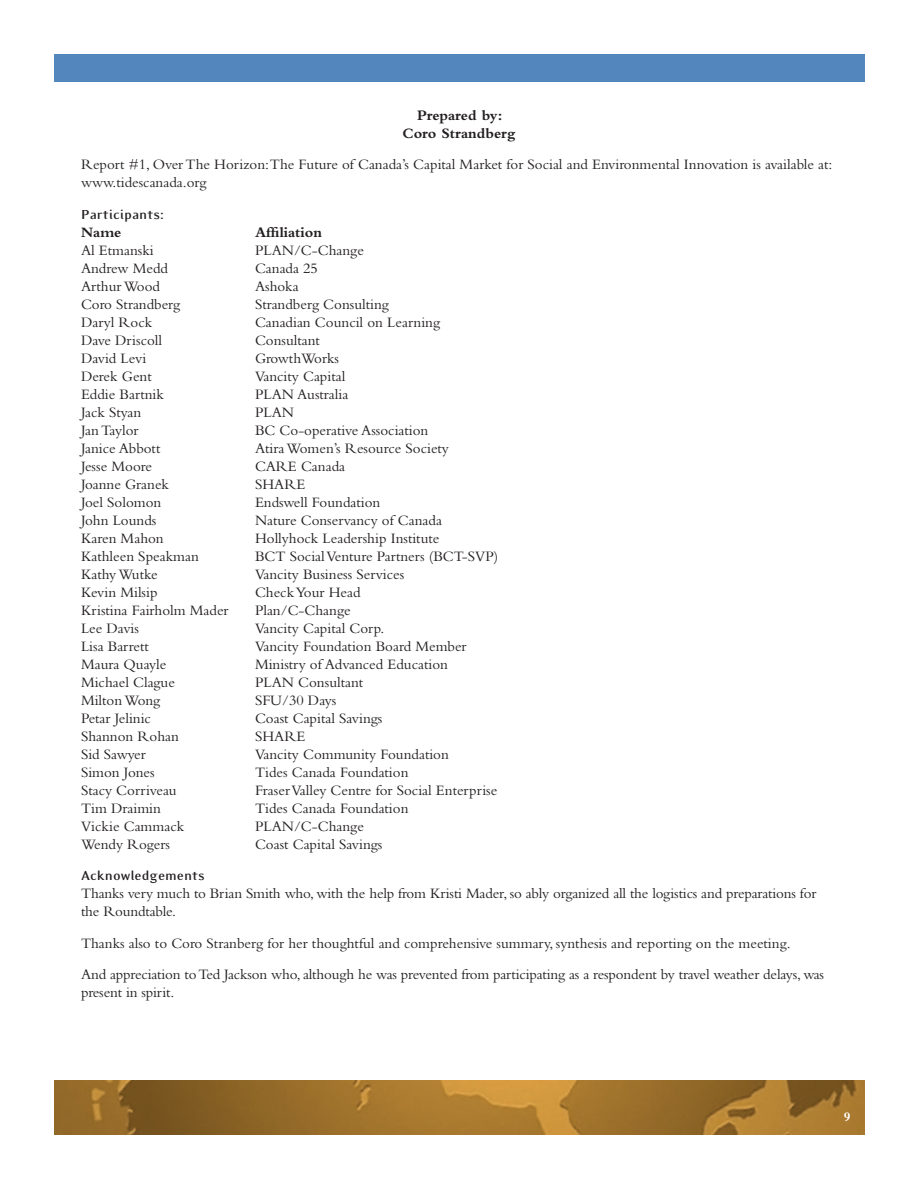
<style>
.page{position:relative;width:918px;height:1188px;background:#fff}
.page>*{position:absolute;margin:0;border:0;box-sizing:border-box;transform-origin:0 0}
.t1{font:15px/18px "Bembo";color:#231f20}
.t2{font:700 15px/18px "Bembo";color:#231f20;text-align:center}
.t3{font:700 15px "Eidetic Modern";color:#231f20}
.t4{font:700 13.5px "Bembo";color:#fff}
</style>
<div class="page">
<div style="left:54px;top:54px;width:810px;height:27px;background:#5286bd"></div>
<img style="left:54px;top:1080px;width:810px;height:54px">
<p class="t2" style="left:403px;top:106px;width:114px">Prepared by:<br>Coro Strandberg</p>
<p class="t1" style="left:81px;top:155px;width:753px">Report #1, Over The Horizon:The Future of Canada’s Capital Market for Social and Environmental Innovation is available at: www.tidescanada.org</p>
<p class="t3" style="left:81px;top:206px;width:84px">Participants:</p>
<p class="t2" style="left:81px;top:223px;width:42px">Name</p>
<p class="t2" style="left:255px;top:223px;width:69px">Affiliation</p>
<p class="t1" style="left:81px;top:241px;width:74px">Al Etmanski</p>
<p class="t1" style="left:255px;top:241px;width:110px">PLAN/C-Change</p>
<p class="t1" style="left:81px;top:259px;width:89px">Andrew Medd</p>
<p class="t1" style="left:255px;top:259px;width:64px">Canada 25</p>
<p class="t1" style="left:81px;top:277px;width:81px">Arthur Wood</p>
<p class="t1" style="left:255px;top:277px;width:45px">Ashoka</p>
<p class="t1" style="left:81px;top:295px;width:101px">Coro Strandberg</p>
<p class="t1" style="left:255px;top:295px;width:135px">Strandberg Consulting</p>
<p class="t1" style="left:81px;top:313px;width:73px">Daryl Rock</p>
<p class="t1" style="left:255px;top:313px;width:187px">Canadian Council on Learning</p>
<p class="t1" style="left:81px;top:331px;width:83px">Dave Driscoll</p>
<p class="t1" style="left:255px;top:331px;width:67px">Consultant</p>
<p class="t1" style="left:81px;top:349px;width:67px">David Levi</p>
<p class="t1" style="left:255px;top:349px;width:86px">GrowthWorks</p>
<p class="t1" style="left:81px;top:367px;width:72px">Derek Gent</p>
<p class="t1" style="left:255px;top:367px;width:92px">Vancity Capital</p>
<p class="t1" style="left:81px;top:385px;width:84px">Eddie Bartnik</p>
<p class="t1" style="left:255px;top:385px;width:95px">PLAN Australia</p>
<p class="t1" style="left:81px;top:403px;width:62px">Jack Styan</p>
<p class="t1" style="left:255px;top:403px;width:41px">PLAN</p>
<p class="t1" style="left:81px;top:421px;width:59px">Jan Taylor</p>
<p class="t1" style="left:255px;top:421px;width:175px">BC Co-operative Association</p>
<p class="t1" style="left:81px;top:439px;width:81px">Janice Abbott</p>
<p class="t1" style="left:255px;top:439px;width:196px">Atira Women’s Resource Society</p>
<p class="t1" style="left:81px;top:457px;width:73px">Jesse Moore</p>
<p class="t1" style="left:255px;top:457px;width:92px">CARE Canada</p>
<p class="t1" style="left:81px;top:475px;width:90px">Joanne Granek</p>
<p class="t1" style="left:255px;top:475px;width:52px">SHARE</p>
<p class="t1" style="left:81px;top:493px;width:82px">Joel Solomon</p>
<p class="t1" style="left:255px;top:493px;width:127px">Endswell Foundation</p>
<p class="t1" style="left:81px;top:511px;width:77px">John Lounds</p>
<p class="t1" style="left:255px;top:511px;width:189px">Nature Conservancy of Canada</p>
<p class="t1" style="left:81px;top:529px;width:84px">Karen Mahon</p>
<p class="t1" style="left:255px;top:529px;width:186px">Hollyhock Leadership Institute</p>
<p class="t1" style="left:81px;top:547px;width:119px">Kathleen Speakman</p>
<p class="t1" style="left:255px;top:547px;width:245px">BCT Social Venture Partners (BCT-SVP)</p>
<p class="t1" style="left:81px;top:565px;width:78px">Kathy Wutke</p>
<p class="t1" style="left:255px;top:565px;width:151px">Vancity Business Services</p>
<p class="t1" style="left:81px;top:583px;width:78px">Kevin Milsip</p>
<p class="t1" style="left:255px;top:583px;width:107px">Check Your Head</p>
<p class="t1" style="left:81px;top:601px;width:149px">Kristina Fairholm Mader</p>
<p class="t1" style="left:255px;top:601px;width:97px">Plan/C-Change</p>
<p class="t1" style="left:81px;top:619px;width:60px">Lee Davis</p>
<p class="t1" style="left:255px;top:619px;width:131px">Vancity Capital Corp.</p>
<p class="t1" style="left:81px;top:637px;width:69px">Lisa Barrett</p>
<p class="t1" style="left:255px;top:637px;width:213px">Vancity Foundation Board Member</p>
<p class="t1" style="left:81px;top:655px;width:87px">Maura Quayle</p>
<p class="t1" style="left:255px;top:655px;width:195px">Ministry of Advanced Education</p>
<p class="t1" style="left:81px;top:673px;width:96px">Michael Clague</p>
<p class="t1" style="left:255px;top:673px;width:110px">PLAN Consultant</p>
<p class="t1" style="left:81px;top:691px;width:81px">Milton Wong</p>
<p class="t1" style="left:255px;top:691px;width:83px">SFU/30 Days</p>
<p class="t1" style="left:81px;top:709px;width:72px">Petar Jelinic</p>
<p class="t1" style="left:255px;top:709px;width:129px">Coast Capital Savings</p>
<p class="t1" style="left:81px;top:727px;width:99px">Shannon Rohan</p>
<p class="t1" style="left:255px;top:727px;width:52px">SHARE</p>
<p class="t1" style="left:81px;top:745px;width:66px">Sid Sawyer</p>
<p class="t1" style="left:255px;top:745px;width:195px">Vancity Community Foundation</p>
<p class="t1" style="left:81px;top:763px;width:75px">Simon Jones</p>
<p class="t1" style="left:255px;top:763px;width:155px">Tides Canada Foundation</p>
<p class="t1" style="left:81px;top:781px;width:97px">Stacy Corriveau</p>
<p class="t1" style="left:255px;top:781px;width:244px">Fraser Valley Centre for Social Enterprise</p>
<p class="t1" style="left:81px;top:799px;width:81px">Tim Draimin</p>
<p class="t1" style="left:255px;top:799px;width:155px">Tides Canada Foundation</p>
<p class="t1" style="left:81px;top:817px;width:105px">Vickie Cammack</p>
<p class="t1" style="left:255px;top:817px;width:110px">PLAN/C-Change</p>
<p class="t1" style="left:81px;top:835px;width:91px">Wendy Rogers</p>
<p class="t1" style="left:255px;top:835px;width:129px">Coast Capital Savings</p>
<p class="t3" style="left:81px;top:868px;width:125px">Acknowledgements</p>
<p class="t1" style="left:81px;top:884px;width:737px">Thanks very much to Brian Smith who, with the help from Kristi Mader, so ably organized all the logistics and preparations for the Roundtable.</p>
<p class="t1" style="left:81px;top:927px;width:745px;line-height:31.5px">Thanks also to Coro Stranberg for her thoughtful and comprehensive summary, synthesis and reporting on the meeting.<br>And appreciation to Ted Jackson who, although he was prevented from participating as a respondent by travel weather delays, was</p>
<p class="t1" style="left:81px;top:983px;width:95px">present in spirit.</p>
<p class="t4" style="left:844px;top:1109px;width:8px">9</p>
</div>
